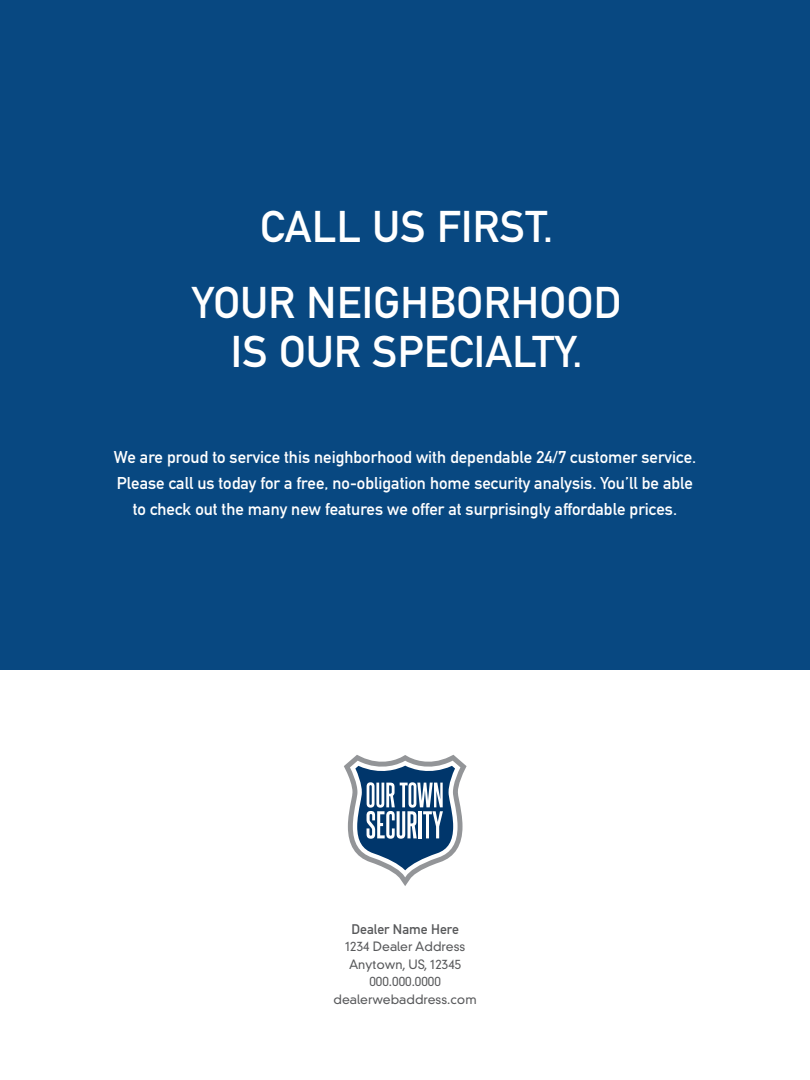
<style>
.page{position:relative;width:810px;height:1080px;background:#fff}
.page>*{position:absolute;margin:0;border:0;box-sizing:border-box;transform-origin:0 0}
.t1{font:43.75px/76.9px "DIN Mittelschrift";letter-spacing:.01em;color:#fff;text-align:center}
.t2{font:16.88px/26.2px "DIN Mittelschrift";color:#fff;text-align:center}
.t3{font:13.75px "DIN Mittelschrift";color:#58595b}
.t4{font:300 12.5px/17.5px "DIN Neuzeit Grotesk";color:#58595b;text-align:center}
</style>
<div class="page">
<svg style="left:344px;top:755px;width:123px;height:131px"></svg>
<div style="left:0;top:0;width:810px;height:670px;background:#084881"></div>
<h1 class="t1" style="left:192px;top:188px;width:431px">Call us first.<br>Your neighborhood</h1>
<h1 class="t1" style="left:231px;top:314px;width:353px">is our specialty.</h1>
<p class="t2" style="left:114px;top:444px;width:584px">We are proud to service this neighborhood with dependable 24/7 customer service.<br>Please call us today for a free, no-obligation home security analysis. You’ll be able to check out the many new features we offer at surprisingly affordable prices.</p>
<p class="t3" style="left:351px;top:921px;width:109px">Dealer Name Here</p>
<p class="t4" style="left:334px;top:938px;width:145px">1234 Dealer Address<br>Anytown, US, 12345<br>000.000.0000 dealerwebaddress.com</p>
</div>
